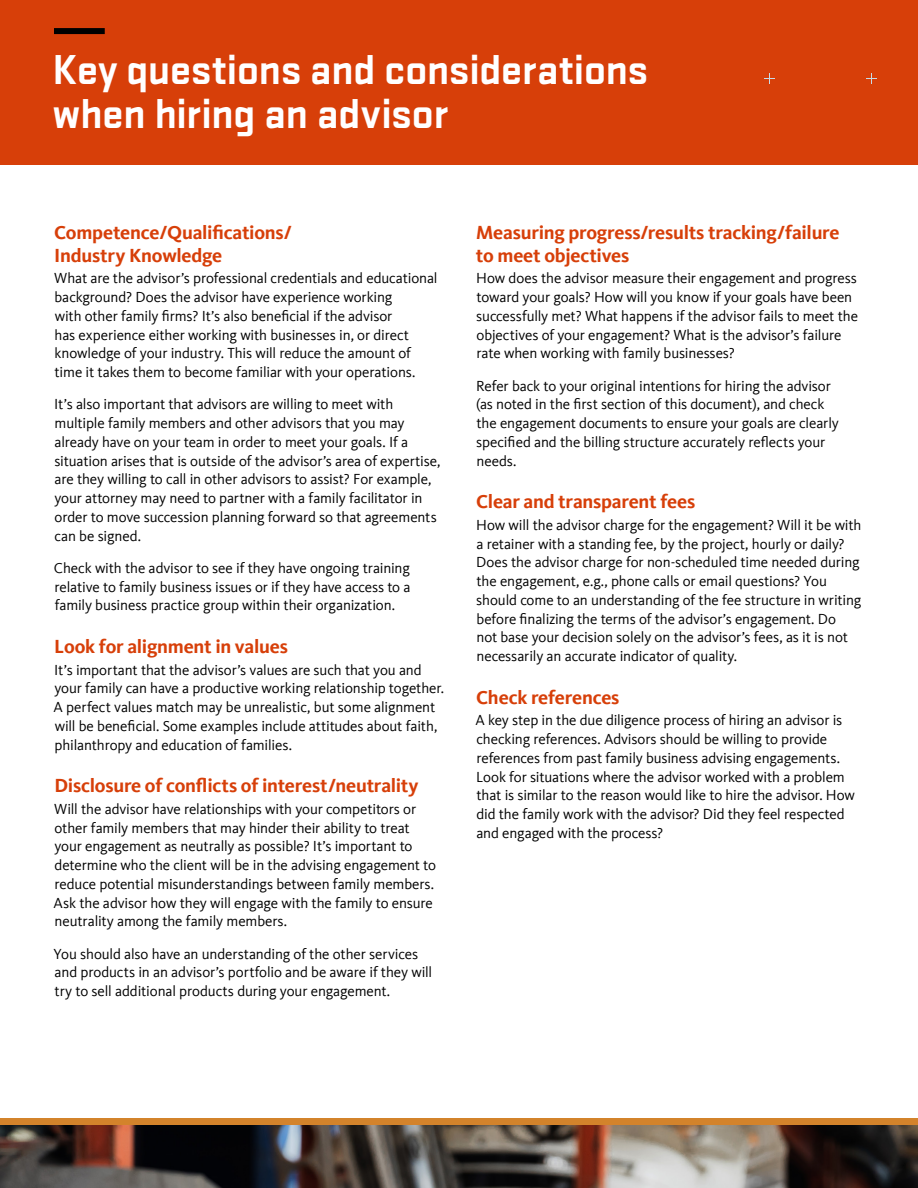
<style>
.page{position:relative;width:918px;height:1188px;background:#fff}
.page>*{position:absolute;margin:0;border:0;box-sizing:border-box;transform-origin:0 0}
.t1{font:700 43.5px/43.5px "Stratum 2";letter-spacing:-.02em;color:#fff}
.t2{font:700 19.5px/22.5px "Kievit Offc";letter-spacing:-.015em;color:#d73f09}
.t3{font:15px/18.8px "Kievit Offc";letter-spacing:-.01em;color:#000}
</style>
<div class="page">
<img style="left:0;top:1124px;width:918px;height:64px">
<div style="left:0;top:0;width:918px;height:164px;background:#d73f09"></div>
<div style="left:54px;top:28px;width:51px;height:6px;background:#000"></div>
<svg style="left:866px;top:73px;width:11px;height:11px"></svg>
<svg style="left:764px;top:73px;width:11px;height:11px"></svg>
<div style="left:0;top:1118px;width:918px;height:6px;background:#d3832b"></div>
<h1 class="t1" style="left:52px;top:46px;width:597px">Key questions and considerations when hiring an advisor</h1>
<h2 class="t2" style="left:54px;top:222px;width:239px">Competence/Qualifications/<br>Industry Knowledge</h2>
<p class="t3" style="left:54px;top:269px;width:385px">What are the advisor’s professional credentials and educational background? Does the advisor have experience working<br>with other family firms? It’s also beneficial if the advisor<br>has experience either working with businesses in, or direct knowledge of your industry. This will reduce the amount of time it takes them to become familiar with your operations.</p>
<p class="t3" style="left:54px;top:395px;width:388px">It’s also important that advisors are willing to meet with multiple family members and other advisors that you may already have on your team in order to meet your goals. If a situation arises that is outside of the advisor’s area of expertise, are they willing to call in other advisors to assist? For example, your attorney may need to partner with a family facilitator in order to move succession planning forward so that agreements can be signed.</p>
<p class="t3" style="left:54px;top:559px;width:358px;text-align:justify">Check with the advisor to see if they have ongoing training relative to family business issues or if they have access to a family business practice group within their organization.</p>
<h2 class="t2" style="left:54px;top:635px;width:235px">Look for alignment in values</h2>
<p class="t3" style="left:54px;top:660px;width:392px">It’s important that the advisor’s values are such that you and your family can have a productive working relationship together.<br>A perfect values match may be unrealistic, but some alignment will be beneficial. Some examples include attitudes about faith, philanthropy and education of families.</p>
<h2 class="t2" style="left:54px;top:775px;width:366px">Disclosure of conflicts of interest/neutrality</h2>
<p class="t3" style="left:54px;top:800px;width:384px">Will the advisor have relationships with your competitors or other family members that may hinder their ability to treat your engagement as neutrally as possible? It’s important to determine who the client will be in the advising engagement to reduce potential misunderstandings between family members.<br>Ask the advisor how they will engage with the family to ensure neutrality among the family members.</p>
<p class="t3" style="left:54px;top:944px;width:380px">You should also have an understanding of the other services and products in an advisor’s portfolio and be aware if they will try to sell additional products during your engagement.</p>
<h2 class="t2" style="left:476px;top:222px;width:365px">Measuring progress/results tracking/failure to meet objectives</h2>
<p class="t3" style="left:476px;top:269px;width:383px">How does the advisor measure their engagement and progress toward your goals? How will you know if your goals have been successfully met? What happens if the advisor fails to meet the objectives of your engagement? What is the advisor’s failure rate when working with family businesses?</p>
<p class="t3" style="left:476px;top:376px;width:364px">Refer back to your original intentions for hiring the advisor (as noted in the first section of this document), and check the engagement documents to ensure your goals are clearly specified and the billing structure accurately reflects your needs.</p>
<h2 class="t2" style="left:476px;top:491px;width:221px">Clear and transparent fees</h2>
<p class="t3" style="left:476px;top:516px;width:387px">How will the advisor charge for the engagement? Will it be with a retainer with a standing fee, by the project, hourly or daily?<br>Does the advisor charge for non-scheduled time needed during the engagement, e.g., phone calls or email questions? You should come to an understanding of the fee structure in writing before finalizing the terms of the advisor’s engagement. Do<br>not base your decision solely on the advisor’s fees, as it is not necessarily an accurate indicator of quality.</p>
<h2 class="t2" style="left:476px;top:686px;width:145px">Check references</h2>
<p class="t3" style="left:475px;top:711px;width:381px">A key step in the due diligence process of hiring an advisor is checking references. Advisors should be willing to provide references from past family business advising engagements.<br>Look for situations where the advisor worked with a problem that is similar to the reason would like to hire the advisor. How did the family work with the advisor? Did they feel respected and engaged with the process?</p>
</div>
